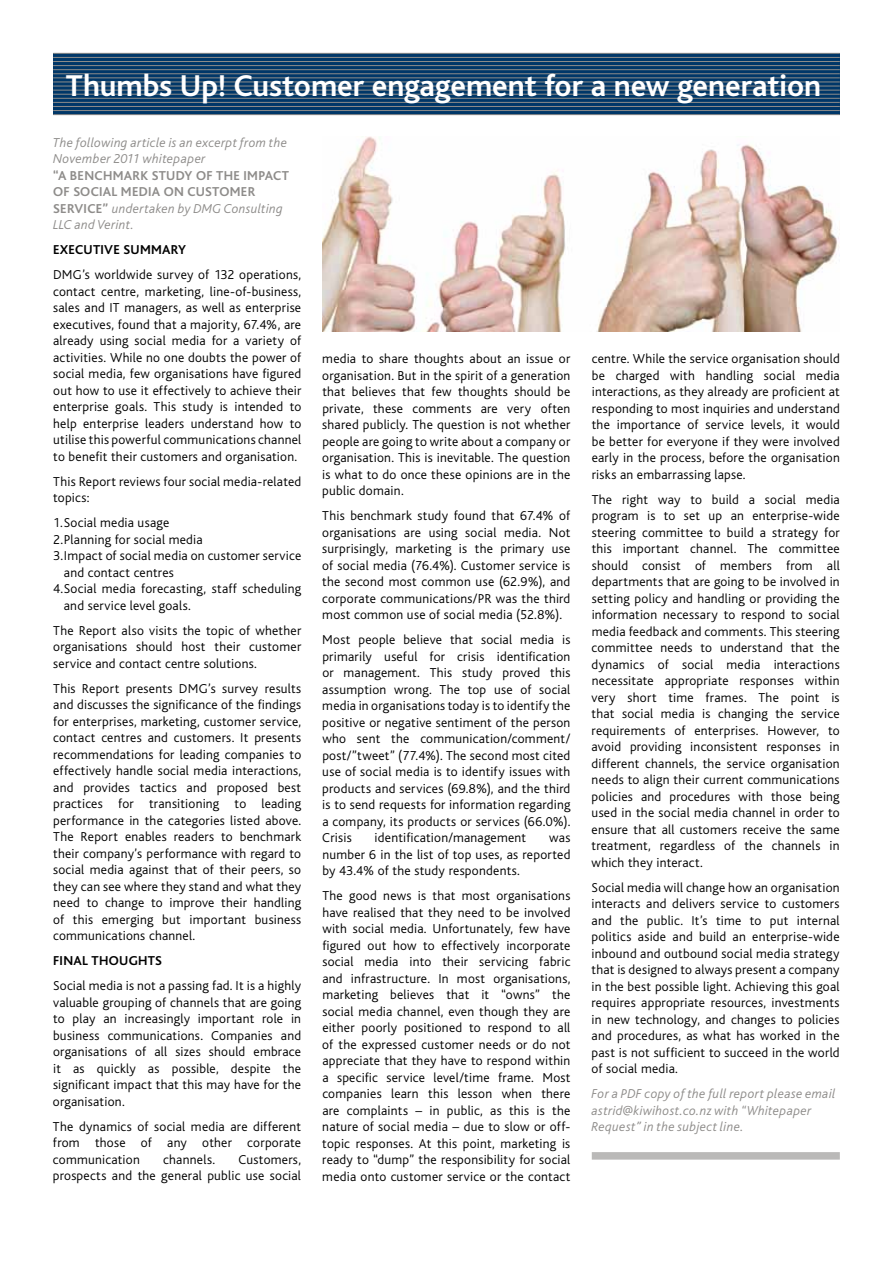
<style>
.page{position:relative;width:893px;height:1263px;background:#fff}
.page>*{position:absolute;margin:0;border:0;box-sizing:border-box;transform-origin:0 0}
.t1{font:700 31.5px "Bliss";color:#fff}
.t2{font:300 13.5px/16.5px "Bliss";letter-spacing:.02em;color:#000;text-align:justify}
.t3{font:italic 300 13.5px/16.5px "Bliss";letter-spacing:.025em;color:#8e8c8a}
.t4{font:700 13.5px/16.5px "Bliss";letter-spacing:.025em;color:#8e8c8a}
.t5{font:700 13.5px "Bliss";letter-spacing:.02em;color:#000}
.s1{font-weight:300;font-style:italic}
</style>
<div class="page">
<svg style="left:53px;top:54px;width:787px;height:60px;background:#0b3e6a"></svg>
<hr style="left:53px;top:53px;width:787px;height:1px;background:#8e8c8a">
<hr style="left:53px;top:57px;width:787px;height:1px;background:#8e8c8a">
<hr style="left:53px;top:61px;width:787px;height:1px;background:#8e8c8a">
<hr style="left:53px;top:65px;width:787px;height:1px;background:#8e8c8a">
<hr style="left:53px;top:69px;width:787px;height:1px;background:#8e8c8a">
<hr style="left:53px;top:74px;width:787px;height:1px;background:#8e8c8a">
<hr style="left:53px;top:78px;width:787px;height:1px;background:#8e8c8a">
<hr style="left:53px;top:82px;width:787px;height:1px;background:#8e8c8a">
<hr style="left:53px;top:86px;width:787px;height:1px;background:#8e8c8a">
<hr style="left:53px;top:90px;width:787px;height:1px;background:#8e8c8a">
<hr style="left:53px;top:94px;width:787px;height:1px;background:#8e8c8a">
<hr style="left:53px;top:98px;width:787px;height:1px;background:#8e8c8a">
<hr style="left:53px;top:102px;width:787px;height:1px;background:#8e8c8a">
<hr style="left:53px;top:106px;width:787px;height:1px;background:#8e8c8a">
<hr style="left:53px;top:110px;width:787px;height:1px;background:#8e8c8a">
<hr style="left:53px;top:114px;width:787px;height:1px;background:#8e8c8a">
<div style="left:592px;top:1152px;width:248px;height:7px;background:#bab9b8"></div>
<img style="left:322px;top:136px;width:518px;height:196px">
<h1 class="t1" style="left:66px;top:69px;width:757px">THUMBS UP! CUSTOMER ENGAGEMENT FOR A NEW GENERATION</h1>
<p class="t3" style="left:53px;top:134px;width:235px">The following article is an excerpt from the<br>November 2011 whitepaper</p>
<p class="t4" style="left:53px;top:167px;width:231px">“A BENCH MARK STUDY OF TH E IMPACT<br>OF SOCIAL MEDIA ON CUSTOMER<br>SERVIC E” <span class="s1">undertaken by DMG Consulting<br>LLC and Verint.</span></p>
<p class="t5" style="left:53px;top:243px;width:134px">EXECUTIVE SUMMARY</p>
<p class="t2" style="left:53px;top:267px;width:250px">DMG’s worldwide survey of 132 operations, contact centre, marketing, line-of-business, sales and IT managers, as well as enterprise executives, found that a majority, 67.4%, are already using social media for a variety of activities. While no one doubts the power of social media, few organisations have figured out how to use it effectively to achieve their enterprise goals. This study is intended to help enterprise leaders understand how to utilise this powerful communications channel to benefit their customers and organisation.</p>
<p class="t2" style="left:53px;top:473px;width:250px">This Report reviews four social media-related topics:</p>
<p class="t2" style="left:53px;top:515px;width:118px">1.Social media usage</p>
<p class="t2" style="left:53px;top:531px;width:151px">2.Planning for social media</p>
<p class="t2" style="left:53px;top:548px;width:250px">3.Impact of social media on customer service</p>
<p class="t2" style="left:64px;top:564px;width:112px">and contact centres</p>
<p class="t2" style="left:53px;top:581px;width:250px">4.Social media forecasting, staff scheduling</p>
<p class="t2" style="left:64px;top:597px;width:128px">and service level goals.</p>
<p class="t2" style="left:53px;top:622px;width:250px">The Report also visits the topic of whether organisations should host their customer service and contact centre solutions.</p>
<p class="t2" style="left:53px;top:680px;width:250px">This Report presents DMG’s survey results and discusses the significance of the findings for enterprises, marketing, customer service, contact centres and customers. It presents recommendations for leading companies to effectively handle social media interactions, and provides tactics and proposed best practices for transitioning to leading performance in the categories listed above.<br>The Report enables readers to benchmark their company’s performance with regard to social media against that of their peers, so they can see where they stand and what they need to change to improve their handling of this emerging but important business communications channel.</p>
<p class="t5" style="left:53px;top:954px;width:94px">FINAL THOUGHTS</p>
<p class="t2" style="left:53px;top:978px;width:250px">Social media is not a passing fad. It is a highly valuable grouping of channels that are going to play an increasingly important role in business communications. Companies and organisations of all sizes should embrace it as quickly as possible, despite the significant impact that this may have for the organisation.</p>
<p class="t2" style="left:53px;top:1118px;width:250px">The dynamics of social media are different from those of any other corporate communication</p>
<p class="t2" style="left:322px;top:351px;width:250px">media to share thoughts about an issue or organisation. But in the spirit of a generation that believes that few thoughts should be private, these comments are very often shared publicly. The question is not whether people are going to write about a company or organisation. This is inevitable. The question is what to do once these opinions are in the public domain.</p>
<p class="t2" style="left:322px;top:508px;width:250px">This benchmark study found that 67.4% of organisations are using social media. Not surprisingly, marketing is the primary use of social media (76.4%). Customer service is the second most common use (62.9%), and corporate communications/PR was the third most common use of social media (52.8%).</p>
<p class="t2" style="left:322px;top:632px;width:250px">Most people believe that social media is primarily useful for crisis identification or management. This study proved this assumption wrong. The top use of social media in organisations today is to identify the positive or negative sentiment of the person who sent the communication/comment/ post/”tweet” (77.4%). The second most cited use of social media is to identify issues with products and services (69.8%), and the third is to send requests for information regarding a company, its products or services (66.0%).<br>Crisis</p>
<p class="t2" style="left:592px;top:351px;width:250px">centre. While the service organisation should be charged with handling social media interactions, as they already are proficient at responding to most inquiries and understand the importance of service levels, it would be better for everyone if they were involved early in the process, before the organisation risks an embarrassing lapse.</p>
<p class="t2" style="left:592px;top:491px;width:250px">The right way to build a social media program is to set up an enterprise-wide steering committee to build a strategy for this important channel. The committee should consist of members from all departments that are going to be involved in setting policy and handling or providing the information necessary to respond to social media feedback and comments. This steering committee needs to understand that the dynamics of social media interactions necessitate appropriate responses within very short time frames. The point is that social media is changing the service requirements of enterprises. However, to avoid providing inconsistent responses in different channels, the service organisation needs to align their current communications policies and procedures with those being used in the social media channel in order to ensure that all customers receive the same treatment, regardless of the channels in which they interact.</p>
<p class="t2" style="left:591px;top:879px;width:250px">Social media will change how an organisation interacts and delivers service to customers and the public. It’s time to put internal politics aside and build an enterprise-wide inbound and outbound social media strategy that is designed to always present a company in the best possible light. Achieving this goal requires appropriate resources, investments in new technology, and changes to policies and procedures, as what has worked in the past is not sufficient to succeed in the world of social media.</p>
<p class="t3" style="left:591px;top:1086px;width:245px">For a PDF copy of the full report please email astrid@kiwihost.co.nz with “Whitepaper<br>Request” in the subject line.</p>
<p class="t2" style="left:375px;top:830px;width:153px">identification/management</p>
<p class="t2" style="left:322px;top:830px;width:250px;text-indent:227px">was number 6 in the list of top uses, as reported by 43.4% of the study respondents.</p>
<p class="t2" style="left:322px;top:888px;width:250px">The good news is that most organisations have realised that they need to be involved with social media. Unfortunately, few have figured out how to effectively incorporate social media into their servicing fabric and infrastructure. In most organisations, marketing believes that it “owns” the social media channel, even though they are either poorly positioned to respond to all of the expressed customer needs or do not appreciate that they have to respond within a specific service level/time frame. Most companies learn this lesson when there are complaints – in public, as this is the nature of social media – due to slow or off&shy;topic responses. At this point, marketing is ready to “dump” the responsibility for social media onto customer service or the contact</p>
<p class="t2" style="left:163px;top:1151px;width:53px">channels.</p>
<p class="t2" style="left:53px;top:1151px;width:250px;text-align:right">Customers,<br>prospects and the general public use social</p>
</div>
